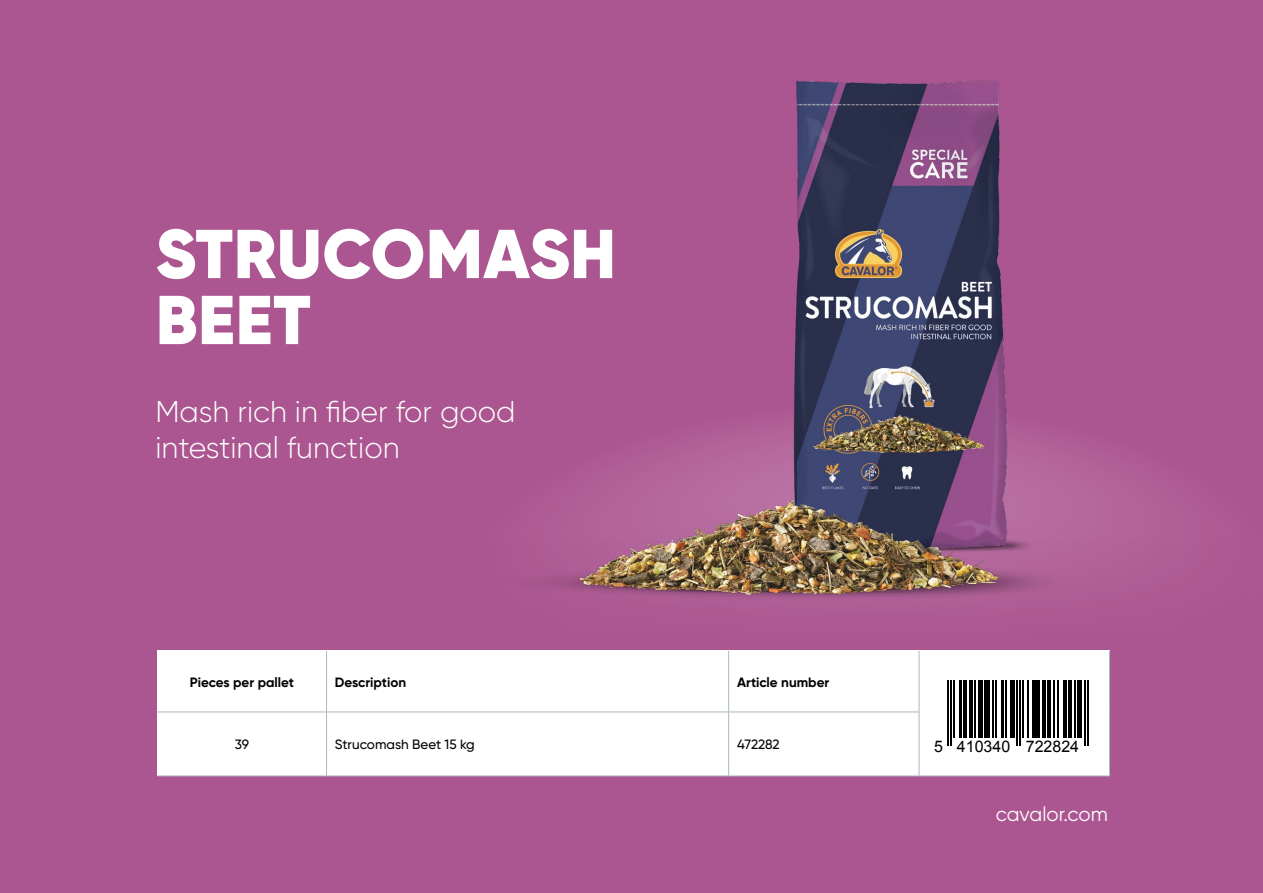
<style>
.page{position:relative;width:1263px;height:893px;background:#ac5691}
.page>*{position:absolute;margin:0;border:0;box-sizing:border-box;transform-origin:0 0}
.Kop{font:900 69px/66px "Gilroy";letter-spacing:.01em;color:#fff}
.Body{font:300 30px/36px "Gilroy";color:#fff}
.Tussenkop{font:20.1px "Gilroy";color:#fff}
.t1{font:15.9px "Arial";color:#000}
.t2{font:700 13.5px "Gilroy";color:#000}
.t3{font:500 13.5px "Gilroy";letter-spacing:-.005em;color:#000}
</style>
<div class="page">
<svg style="left:466px;top:432px;width:704px;height:219px"></svg>
<img style="left:1043px;top:530px;width:107px;height:11px">
<img style="left:757px;top:80px;width:286px;height:461px">
<div style="left:157px;top:651px;width:953px;height:125px;background:#fff"></div>
<hr style="left:326px;top:651px;width:1px;height:61px;background:#acb8c1">
<hr style="left:728px;top:651px;width:1px;height:61px;background:#acb8c1">
<hr style="left:919px;top:651px;width:1px;height:61px;background:#acb8c1">
<hr style="left:1109px;top:651px;width:1px;height:61px;background:#acb8c1">
<hr style="left:1109px;top:712px;width:1px;height:64px;background:#acb8c1">
<hr style="left:157px;top:712px;width:169px;height:1px;background:#acb8c1">
<hr style="left:326px;top:712px;width:403px;height:1px;background:#acb8c1">
<hr style="left:326px;top:712px;width:1px;height:64px;background:#acb8c1">
<hr style="left:729px;top:712px;width:190px;height:1px;background:#acb8c1">
<hr style="left:728px;top:712px;width:1px;height:64px;background:#acb8c1">
<hr style="left:919px;top:712px;width:1px;height:64px;background:#acb8c1">
<hr style="left:157px;top:776px;width:169px;height:1px;background:#acb8c1">
<hr style="left:326px;top:776px;width:403px;height:1px;background:#acb8c1">
<hr style="left:729px;top:776px;width:190px;height:1px;background:#acb8c1">
<hr style="left:919px;top:776px;width:191px;height:1px;background:#acb8c1">
<svg style="left:948px;top:680px;width:140px;height:66px"></svg>
<hr style="left:947px;top:680px;width:1px;height:66px;background:#000">
<hr style="left:950px;top:680px;width:1px;height:66px;background:#000">
<hr style="left:953px;top:680px;width:1px;height:57px;background:#000">
<hr style="left:959px;top:680px;width:3px;height:57px;background:#000">
<hr style="left:963px;top:680px;width:3px;height:57px;background:#000">
<hr style="left:969px;top:680px;width:3px;height:57px;background:#000">
<hr style="left:974px;top:680px;width:1px;height:57px;background:#000">
<div style="left:978px;top:680px;width:5px;height:57px;background:#000"></div>
<div style="left:984px;top:680px;width:6px;height:57px;background:#000"></div>
<hr style="left:992px;top:680px;width:1px;height:57px;background:#000">
<hr style="left:995px;top:680px;width:1px;height:57px;background:#000">
<hr style="left:1001px;top:680px;width:3px;height:57px;background:#000">
<hr style="left:1005px;top:680px;width:2px;height:57px;background:#000">
<hr style="left:1010px;top:680px;width:4px;height:57px;background:#000">
<hr style="left:1016px;top:680px;width:1px;height:66px;background:#000">
<hr style="left:1019px;top:680px;width:1px;height:66px;background:#000">
<hr style="left:1022px;top:680px;width:1px;height:57px;background:#000">
<hr style="left:1028px;top:680px;width:1px;height:57px;background:#000">
<hr style="left:1032px;top:680px;width:3px;height:57px;background:#000">
<hr style="left:1037px;top:680px;width:3px;height:57px;background:#000">
<hr style="left:1043px;top:680px;width:3px;height:57px;background:#000">
<hr style="left:1047px;top:680px;width:3px;height:57px;background:#000">
<hr style="left:1053px;top:680px;width:2px;height:57px;background:#000">
<hr style="left:1058px;top:680px;width:1px;height:57px;background:#000">
<hr style="left:1064px;top:680px;width:3px;height:57px;background:#000">
<hr style="left:1068px;top:680px;width:3px;height:57px;background:#000">
<hr style="left:1074px;top:680px;width:2px;height:57px;background:#000">
<div style="left:1077px;top:680px;width:5px;height:57px;background:#000"></div>
<hr style="left:1085px;top:680px;width:1px;height:66px;background:#000">
<hr style="left:1088px;top:680px;width:1px;height:66px;background:#000">
<img style="left:466px;top:541px;width:704px;height:81px">
<img style="left:563px;top:467px;width:460px;height:174px">
<p class="Kop" style="left:156px;top:221px;width:462px">STRUCOMASH<br>BEET</p>
<p class="Body" style="left:155px;top:393px;width:362px">Mash rich in fiber for good intestinal function</p>
<p class="t2" style="left:190px;top:674px;width:106px">Pieces per pallet</p>
<p class="t2" style="left:335px;top:674px;width:73px">Description</p>
<p class="t2" style="left:737px;top:674px;width:94px">Article number</p>
<p class="t3" style="left:235px;top:736px;width:16px">39</p>
<p class="t3" style="left:335px;top:736px;width:141px">Strucomash Beet 15 kg</p>
<p class="t3" style="left:737px;top:736px;width:44px">472282</p>
<p class="t1" style="left:934px;top:736px;width:146px">5 410340 722824</p>
<p class="Tussenkop" style="left:996px;top:801px;width:113px">cavalor.com</p>
</div>
